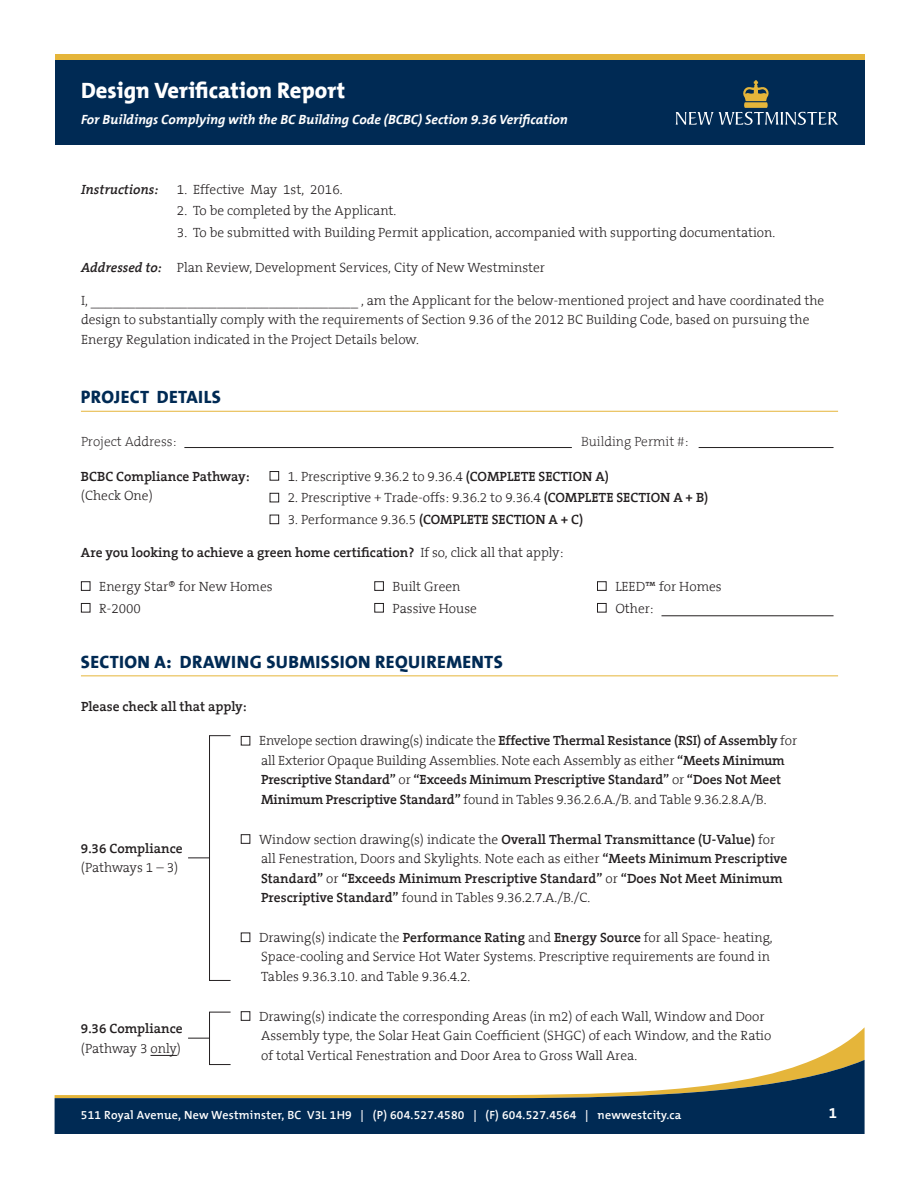
<style>
.page{position:relative;width:918px;height:1188px;background:#fff}
.page>*{position:absolute;margin:0;border:0;box-sizing:border-box;transform-origin:0 0}
.t1{font:800 22.5px "The Mix B8";letter-spacing:.005em;color:#fff}
.t2{font:800 18px "The Mix B8";letter-spacing:.02em;color:#002a54}
.t3{font:700 15px "The Mix B7";color:#fff}
.t4{font:300 13.5px/19.5px "The Serif B3";color:#231f20}
.t5{font:600 13.5px "The Serif B6";color:#231f20}
.t6{font:italic 700 13.5px "The Mix B7";color:#fff}
.t7{font:200 13.5px "The Serif B2";color:#231f20}
.t8{font:italic 600 13.5px "The Serif B6";color:#231f20}
.t9{font:600 12px "The Mix B6";letter-spacing:.02em;color:#fff}
.s1{font-family:"The Serif B6";font-weight:600}
.s2{font-family:"The Serif B3";font-weight:300}
</style>
<div class="page">
<svg style="left:151px;top:1027px;width:714px;height:33px"></svg>
<svg style="left:55px;top:1060px;width:810px;height:74px;fill:#002a54"></svg>
<div style="left:55px;top:54px;width:810px;height:6px;background:#e5b53a"></div>
<div style="left:55px;top:60px;width:810px;height:85px;background:#002a54"></div>
<svg style="left:676px;top:80px;width:162px;height:45px"></svg>
<hr style="left:81px;top:411px;width:757px;height:1px;background:#e5b53a">
<hr style="left:81px;top:675px;width:757px;height:1px;background:#e5b53a">
<svg style="left:150px;top:1055px;width:27px;height:1px"></svg>
<div style="left:270px;top:471px;width:9px;height:10px;border:1px solid #231f20"></div>
<div style="left:270px;top:493px;width:9px;height:9px;border:1px solid #231f20"></div>
<div style="left:270px;top:515px;width:9px;height:9px;border:1px solid #231f20"></div>
<div style="left:81px;top:581px;width:9px;height:10px;border:1px solid #231f20"></div>
<div style="left:81px;top:603px;width:9px;height:10px;border:1px solid #231f20"></div>
<div style="left:374px;top:581px;width:10px;height:10px;border:1px solid #231f20"></div>
<div style="left:374px;top:603px;width:10px;height:10px;border:1px solid #231f20"></div>
<div style="left:597px;top:581px;width:10px;height:10px;border:1px solid #231f20"></div>
<div style="left:597px;top:603px;width:10px;height:10px;border:1px solid #231f20"></div>
<div style="left:241px;top:736px;width:9px;height:9px;border:1px solid #231f20"></div>
<div style="left:241px;top:834px;width:9px;height:10px;border:1px solid #231f20"></div>
<div style="left:241px;top:933px;width:9px;height:9px;border:1px solid #231f20"></div>
<div style="left:241px;top:1011px;width:9px;height:10px;border:1px solid #231f20"></div>
<div style="left:209px;top:735px;width:22px;height:246px;border:1px solid #231f20"></div>
<div style="left:209px;top:1012px;width:22px;height:53px;border:1px solid #231f20"></div>
<svg style="left:188px;top:858px;width:21px;height:1px"></svg>
<svg style="left:188px;top:1038px;width:21px;height:1px"></svg>
<hr style="left:184px;top:447px;width:388px;height:1px;background:#231f20">
<hr style="left:699px;top:447px;width:135px;height:1px;background:#231f20">
<hr style="left:662px;top:616px;width:172px;height:1px;background:#231f20">
<h1 class="t1" style="left:81px;top:79px;width:266px">Design Verification Report</h1>
<p class="t6" style="left:81px;top:112px;width:488px">For Buildings Complying with the BC Building Code (BCBC) Section 9.36 Verification</p>
<p class="t8" style="left:81px;top:182px;width:79px">Instructions:</p>
<p class="t8" style="left:81px;top:260px;width:82px">Addressed to:</p>
<p class="t4" style="left:177px;top:180px;width:167px">1. Effective May 1st, 2016.</p>
<p class="t4" style="left:177px;top:202px;width:221px">2. To be completed by the Applicant.</p>
<p class="t4" style="left:177px;top:223px;width:600px">3. To be submitted with Building Permit application, accompanied with supporting documentation.</p>
<p class="t4" style="left:177px;top:258px;width:370px">Plan Review, Development Services, City of New Westminster</p>
<p class="t4" style="left:81px;top:291px;width:745px">I, ____________________________________ , am the Applicant for the below-mentioned project and have coordinated the design to substantially comply with the requirements of Section 9.36 of the 2012 BC Building Code, based on pursuing the<br>Energy Regulation indicated in the Project Details below.</p>
<h2 class="t2" style="left:81px;top:388px;width:141px">Project Details</h2>
<p class="t7" style="left:81px;top:435px;width:97px">Project Address:</p>
<p class="t5" style="left:81px;top:469px;width:170px">BCBC Compliance Pathway:</p>
<p class="t4" style="left:81px;top:486px;width:73px">(Check One)</p>
<p class="t7" style="left:581px;top:435px;width:109px">Building Permit #:</p>
<p class="t4" style="left:288px;top:467px;width:323px">1. Prescriptive 9.36.2 to 9.36.4 <span class="s1">(COMPLETE SECTION A)</span></p>
<p class="t4" style="left:288px;top:489px;width:422px">2. Prescriptive + Trade-offs: 9.36.2 to 9.36.4 <span class="s1">(COMPLETE SECTION A + B)</span></p>
<p class="t5" style="left:288px;top:512px;width:297px"><span class="s2">3. Performance 9.36.5</span> (COMPLETE SECTION A + C)</p>
<p class="t5" style="left:81px;top:546px;width:484px">Are you looking to achieve a green home certification? <span class="s2">If so, click all that apply:</span></p>
<p class="t4" style="left:99px;top:576px;width:175px;line-height:21.8px">Energy Star® for New Homes<br>R-2000</p>
<p class="t4" style="left:393px;top:576px;width:86px;line-height:21.8px">Built Green<br>Passive House</p>
<p class="t4" style="left:615px;top:576px;width:108px;line-height:21.8px">LEED™ for Homes<br>Other:</p>
<h2 class="t2" style="left:81px;top:652px;width:11px">SECTIO</h2>
<h2 class="t2" style="left:137px;top:652px;width:188px">N A: DRAWING SUBMISSIO</h2>
<h2 class="t2" style="left:358px;top:652px;width:137px">N REQUIREMENTS</h2>
<p class="t5" style="left:81px;top:699px;width:167px">Please check all that apply:</p>
<p class="t5" style="left:81px;top:841px;width:103px">9.36 Compliance</p>
<p class="t4" style="left:81px;top:859px;width:99px">(Pathways 1 – 3)</p>
<p class="t5" style="left:81px;top:1022px;width:103px">9.36 Compliance</p>
<p class="t4" style="left:81px;top:1039px;width:102px">(Pathway 3 only)</p>
<p class="t5" style="left:259px;top:734px;width:540px"><span class="s2">Envelope section drawing(s) indicate the</span> Effective Thermal Resistance (RSI) of Assembly <span class="s2">for</span></p>
<p class="t4" style="left:261px;top:751px;width:525px">all Exterior Opaque Building Assemblies. Note each Assembly as either <span class="s1">“Meets Minimum</span></p>
<p class="t5" style="left:261px;top:773px;width:522px">Prescriptive Standard” <span class="s2">or</span> “Exceeds Minimum Prescriptive Standard” <span class="s2">or</span> “Does Not Meet</p>
<p class="t4" style="left:261px;top:790px;width:507px"><span class="s1">Minimum Prescriptive Standard”</span> found in Tables 9.36.2.6.A./B. and Table 9.36.2.8.A/B.</p>
<p class="t4" style="left:259px;top:830px;width:530px">Window section drawing(s) indicate the <span class="s1">Overall Thermal Transmittance (U-Value)</span> for all Fenestration, Doors and Skylights. Note each as either <span class="s1">“Meets Minimum Prescriptive</span></p>
<p class="t5" style="left:261px;top:871px;width:523px">Standard” <span class="s2">or</span> “Exceeds Minimum Prescriptive Standard” <span class="s2">or</span> “Does Not Meet Minimum</p>
<p class="t4" style="left:261px;top:888px;width:331px"><span class="s1">Prescriptive Standard”</span> found in Tables 9.36.2.7.A./B./C.</p>
<p class="t4" style="left:259px;top:928px;width:515px">Drawing(s) indicate the <span class="s1">Performance Rating</span> and <span class="s1">Energy Source</span> for all Space- heating,<br>Space-cooling and Service Hot Water Systems. Prescriptive requirements are found in<br>Tables 9.36.3.10. and Table 9.36.4.2.</p>
<p class="t4" style="left:259px;top:1007px;width:514px">Drawing(s) indicate the corresponding Areas (in m2) of each Wall, Window and Door<br>Assembly type, the Solar Heat Gain Coefficient (SHGC) of each Window, and the Ratio of total Vertical Fenestration and Door Area to Gross Wall Area.</p>
<p class="t9" style="left:81px;top:1109px;width:602px">511 Royal Avenue, New Westminster, BC V3L 1H9 | (P) 604.527.4580 | (F) 604.527.4564 | newwestcity.ca</p>
<p class="t3" style="left:829px;top:1105px;width:10px">1</p>
</div>
